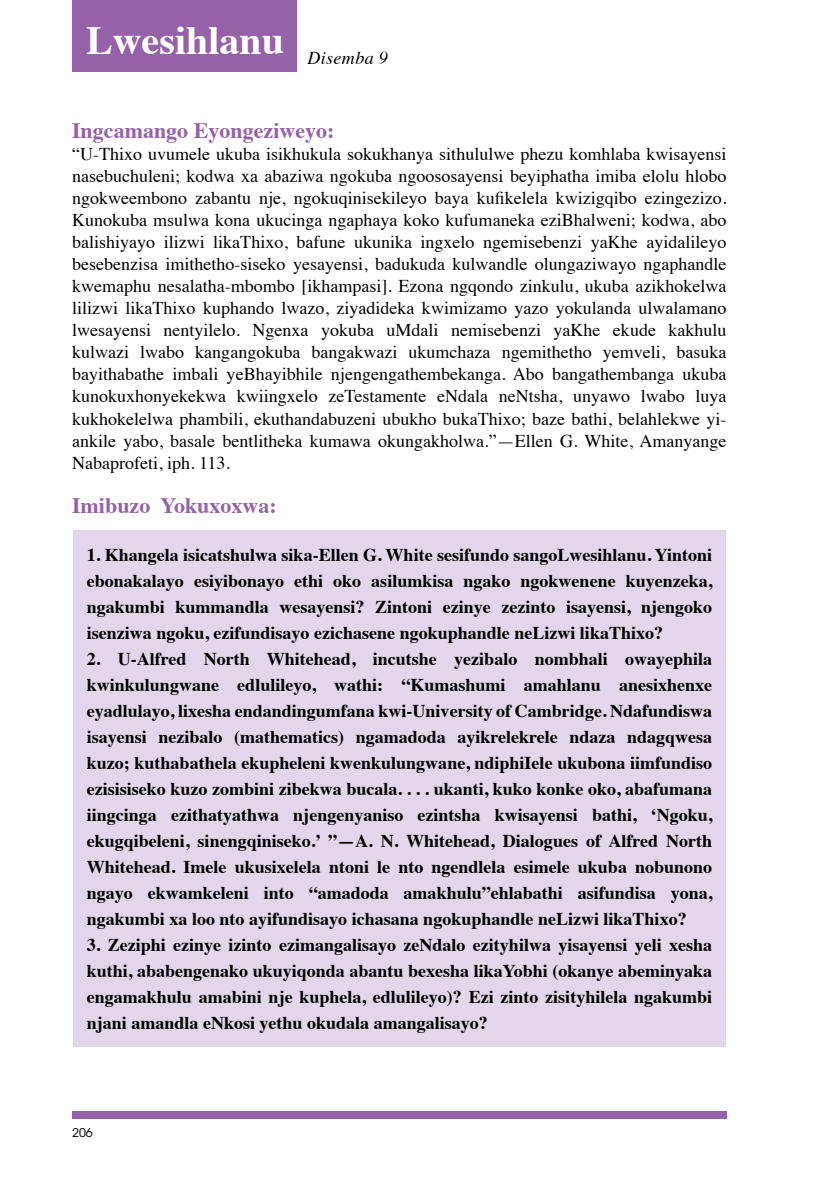
<style>
.page{position:relative;width:840px;height:1191px;background:#fff}
.page>*{position:absolute;margin:0;border:0;box-sizing:border-box;transform-origin:0 0}
.t1{font:700 40px "Times";color:#fff}
.t2{font:700 22px "Times";color:#9561a9}
.t3{font:700 18px/26px "Times";color:#000;text-align:justify}
.t4{font:18px/22px "Times";color:#000;text-align:justify}
.t5{font:italic 18px "Times";letter-spacing:.02em;color:#000}
.t6{font:12px "ITC Avant Garde Std";color:#000}
</style>
<div class="page">
<div style="left:72px;top:1111px;width:654px;height:8px;background:#9561a9"></div>
<div style="left:72px;top:0;width:225px;height:71px;background:#9561a9"></div>
<div style="left:73px;top:530px;width:652px;height:516px;background:#e2d7ea"></div>
<h1 class="t1" style="left:86px;top:2px;width:199px">Lwesihlanu</h1>
<p class="t5" style="left:307px;top:42px;width:82px">Disemba 9</p>
<p class="t2" style="left:72px;top:110px;width:264px">Ingcamango Eyongeziweyo:</p>
<p class="t4" style="left:72px;top:142px;width:655px">“U-Thixo uvumele ukuba isikhukula sokukhanya sithululwe phezu komhlaba kwisayensi nasebuchuleni; kodwa xa abaziwa ngokuba ngoososayensi beyiphatha imiba elolu hlobo ngokweembono zabantu nje, ngokuqinisekileyo baya kufikelela kwizigqibo ezingezizo.<br>Kunokuba msulwa kona ukucinga ngaphaya koko kufumaneka eziBhalweni; kodwa, abo balishiyayo ilizwi likaThixo, bafune ukunika ingxelo ngemisebenzi yaKhe ayidalileyo besebenzisa imithetho-siseko yesayensi, badukuda kulwandle olungaziwayo ngaphandle kwemaphu nesalatha-mbombo [ikhampasi]. Ezona ngqondo zinkulu, ukuba azikhokelwa lilizwi likaThixo kuphando lwazo, ziyadideka kwimizamo yazo yokulanda ulwalamano lwesayensi nentyilelo. Ngenxa yokuba uMdali nemisebenzi yaKhe ekude kakhulu kulwazi lwabo kangangokuba bangakwazi ukumchaza ngemithetho yemveli, basuka bayithabathe imbali yeBhayibhile njengengathembekanga. Abo bangathembanga ukuba kunokuxhonyekekwa kwiingxelo zeTestamente eNdala neNtsha, unyawo lwabo luya kukhokelelwa phambili, ekuthandabuzeni ubukho bukaThixo; baze bathi, belahlekwe yi&shy;ankile yabo, basale bentlitheka kumawa okungakholwa.”—Ellen G. White, Amanyange Nabaprofeti, iph. 113.</p>
<p class="t2" style="left:72px;top:484px;width:206px">Imibuzo Yokuxoxwa:</p>
<p class="t3" style="left:87px;top:540px;width:626px">1. Khangela isicatshulwa sika-Ellen G. White sesifundo sangoLwesihlanu. Yintoni ebonakalayo esiyibonayo ethi oko asilumkisa ngako ngokwenene kuyenzeka, ngakumbi kummandla wesayensi? Zintoni ezinye zezinto isayensi, njengoko isenziwa ngoku, ezifundisayo ezichasene ngokuphandle neLizwi likaThixo?</p>
<p class="t3" style="left:87px;top:644px;width:626px">2. U-Alfred North Whitehead, incutshe yezibalo nombhali owayephila kwinkulungwane edlulileyo, wathi: “Kumashumi amahlanu anesixhenxe eyadlulayo, lixesha endandingumfana kwi-University of Cambridge. Ndafundiswa isayensi nezibalo (mathematics) ngamadoda ayikrelekrele ndaza ndagqwesa kuzo; kuthabathela ekupheleni kwenkulungwane, ndiphiIele ukubona iimfundiso ezisisiseko kuzo zombini zibekwa bucala. . . . ukanti, kuko konke oko, abafumana iingcinga ezithatyathwa njengenyaniso ezintsha kwisayensi bathi, ‘Ngoku, ekugqibeleni, sinengqiniseko.’ ”—A. N. Whitehead, Dialogues of Alfred North Whitehead. Imele ukusixelela ntoni le nto ngendlela esimele ukuba nobunono ngayo ekwamkeleni into “amadoda amakhulu”ehlabathi asifundisa yona, ngakumbi xa loo nto ayifundisayo ichasana ngokuphandle neLizwi likaThixo?</p>
<p class="t3" style="left:87px;top:929px;width:626px">3. Zeziphi ezinye izinto ezimangalisayo zeNdalo ezityhilwa yisayensi yeli xesha kuthi, ababengenako ukuyiqonda abantu bexesha likaYobhi (okanye abeminyaka engamakhulu amabini nje kuphela, edlulileyo)? Ezi zinto zisityhilela ngakumbi njani amandla eNkosi yethu okudala amangalisayo?</p>
<p class="t6" style="left:72px;top:1125px;width:22px">206</p>
</div>
